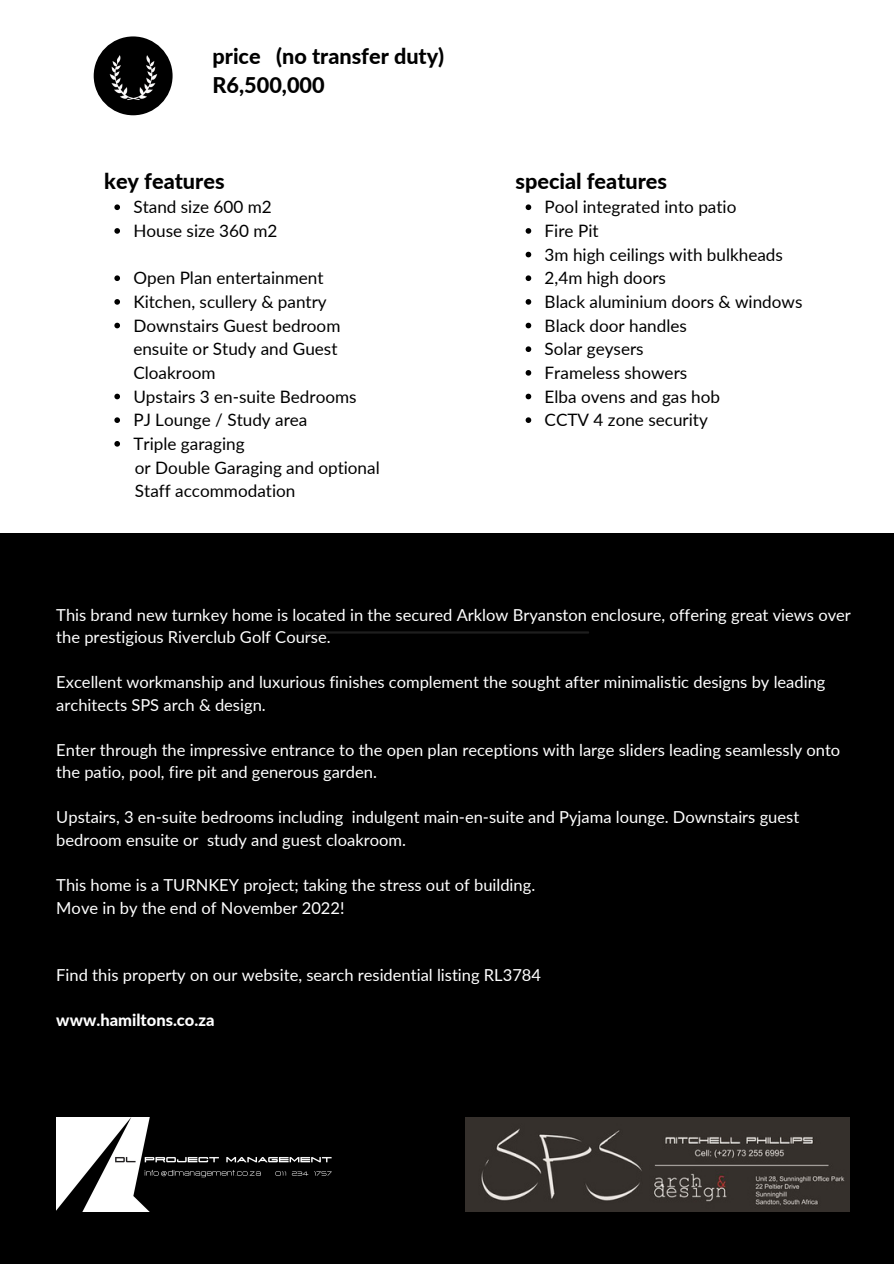
<style>
.page{position:relative;width:894px;height:1264px;background:#fff}
.page>*{position:absolute;margin:0;border:0;box-sizing:border-box;transform-origin:0 0}
.t1{font:800 21.6px "Lato";color:#000}
.t2{font:17.1px/23.7px "Lato";color:#000}
.t3{font:16.5px/22.5px "Lato";color:#fff}
.t4{font:800 16.5px "Lato";color:#fff}
</style>
<div class="page">
<div style="left:0;top:533px;width:893px;height:730px;background:#000"></div>
<img style="left:94px;top:36px;width:79px;height:80px">
<img style="left:465px;top:1117px;width:384px;height:94px">
<svg style="left:114px;top:204px;width:6px;height:6px"></svg>
<svg style="left:114px;top:228px;width:6px;height:6px"></svg>
<svg style="left:114px;top:275px;width:6px;height:6px"></svg>
<svg style="left:114px;top:299px;width:6px;height:6px"></svg>
<svg style="left:114px;top:323px;width:6px;height:5px"></svg>
<svg style="left:114px;top:393px;width:6px;height:6px"></svg>
<svg style="left:114px;top:417px;width:6px;height:6px"></svg>
<svg style="left:114px;top:441px;width:6px;height:5px"></svg>
<img style="left:56px;top:1117px;width:276px;height:94px">
<hr style="left:304px;top:631px;width:285px;height:2px;background:#1e1e1e">
<svg style="left:525px;top:204px;width:6px;height:6px"></svg>
<svg style="left:525px;top:228px;width:6px;height:6px"></svg>
<svg style="left:525px;top:252px;width:6px;height:5px"></svg>
<svg style="left:525px;top:275px;width:6px;height:6px"></svg>
<svg style="left:525px;top:299px;width:6px;height:6px"></svg>
<svg style="left:525px;top:323px;width:6px;height:5px"></svg>
<svg style="left:525px;top:346px;width:6px;height:6px"></svg>
<svg style="left:525px;top:370px;width:6px;height:5px"></svg>
<svg style="left:525px;top:393px;width:6px;height:6px"></svg>
<svg style="left:525px;top:417px;width:6px;height:6px"></svg>
<p class="t1" style="left:212px;top:43px;width:233px">price (no transfer duty)</p>
<p class="t1" style="left:212px;top:72px;width:114px">R6,500,000</p>
<p class="t1" style="left:104px;top:167px;width:122px">key features</p>
<p class="t2" style="left:133px;top:195px;width:140px">Stand size 600 m2</p>
<p class="t2" style="left:133px;top:219px;width:146px">House size 360 m2</p>
<p class="t2" style="left:133px;top:266px;width:192px">Open Plan entertainment</p>
<p class="t2" style="left:133px;top:289px;width:195px">Kitchen, scullery &amp; pantry</p>
<p class="t2" style="left:133px;top:313px;width:208px">Downstairs Guest bedroom ensuite or Study and Guest<br>Cloakroom</p>
<p class="t2" style="left:133px;top:384px;width:225px">Upstairs 3 en-suite Bedrooms</p>
<p class="t2" style="left:133px;top:408px;width:175px">PJ Lounge / Study area</p>
<p class="t2" style="left:133px;top:431px;width:113px">Triple garaging</p>
<p class="t2" style="left:135px;top:455px;width:246px">or Double Garaging and optional</p>
<p class="t2" style="left:135px;top:479px;width:162px">Staff accommodation</p>
<p class="t1" style="left:515px;top:167px;width:153px">special features</p>
<p class="t2" style="left:544px;top:195px;width:193px">Pool integrated into patio</p>
<p class="t2" style="left:544px;top:219px;width:55px">Fire Pit</p>
<p class="t2" style="left:544px;top:242px;width:240px">3m high ceilings with bulkheads</p>
<p class="t2" style="left:544px;top:266px;width:123px">2,4m high doors</p>
<p class="t2" style="left:544px;top:289px;width:259px">Black aluminium doors &amp; windows</p>
<p class="t2" style="left:544px;top:313px;width:144px">Black door handles</p>
<p class="t2" style="left:544px;top:337px;width:101px">Solar geysers</p>
<p class="t2" style="left:544px;top:360px;width:144px">Frameless showers</p>
<p class="t2" style="left:544px;top:384px;width:177px">Elba ovens and gas hob</p>
<p class="t2" style="left:544px;top:408px;width:165px">CCTV 4 zone security</p>
<p class="t3" style="left:56px;top:603px;width:795px">This brand new turnkey home is located in the secured Arklow Bryanston enclosure, offering great views over the prestigious Riverclub Golf Course.</p>
<p class="t3" style="left:56px;top:670px;width:770px">Excellent workmanship and luxurious finishes complement the sought after minimalistic designs by leading architects SPS arch &amp; design.</p>
<p class="t3" style="left:56px;top:738px;width:785px">Enter through the impressive entrance to the open plan receptions with large sliders leading seamlessly onto the patio, pool, fire pit and generous garden.</p>
<p class="t3" style="left:56px;top:805px;width:744px">Upstairs, 3 en-suite bedrooms including indulgent main-en-suite and Pyjama lounge. Downstairs guest bedroom ensuite or study and guest cloakroom.</p>
<p class="t3" style="left:56px;top:873px;width:480px">This home is a TURNKEY project; taking the stress out of building.</p>
<p class="t3" style="left:56px;top:896px;width:289px">Move in by the end of November 2022!</p>
<p class="t3" style="left:56px;top:963px;width:486px">Find this property on our website, search residential listing RL3784</p>
<p class="t4" style="left:56px;top:1009px;width:160px">www.hamiltons.co.za</p>
</div>
